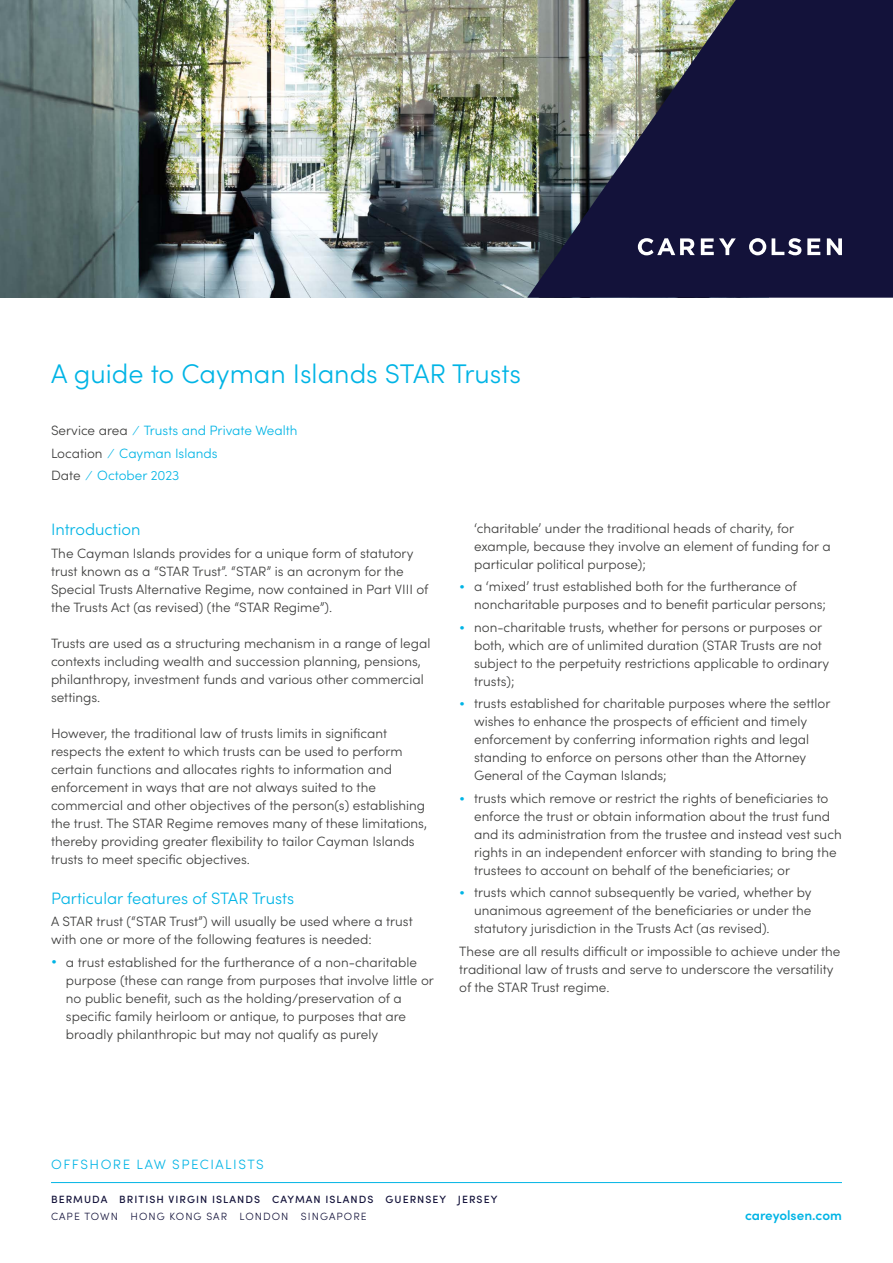
<style>
.page{position:relative;width:893px;height:1263px;background:#fff}
.page>*{position:absolute;margin:0;border:0;box-sizing:border-box;transform-origin:0 0}
.t1{font:300 27px "Sofia Pro";color:#00b4e5}
.t2{font:300 16.5px "Sofia Pro";color:#00b4e5}
.t3{font:300 13.5px/18px "Sofia Pro";color:#3c3c3b}
.t4{font:300 13.5px/22.5px "Sofia Pro";color:#00b4e5}
.t5{font:300 13.5px "Sofia Pro";letter-spacing:.11em;color:#00b4e5}
.t6{font:600 13.5px "Sofia Pro";color:#00b4e5}
.t7{font:500 10.5px "Sofia Pro";letter-spacing:.1em;color:#13123a}
.t8{font:300 10.5px "Sofia Pro";letter-spacing:.1em;color:#13123a}
.s1{color:#3c3c3b}
.s2{color:#00b4e5}
</style>
<div class="page">
<img style="left:0;top:0;width:527px;height:298px">
<hr style="left:51px;top:1182px;width:791px;height:1px;background:#00b4e5">
<img style="left:527px;top:0;width:366px;height:298px">
<svg style="left:701px;top:238px;width:35px;height:17px"></svg>
<svg style="left:772px;top:238px;width:29px;height:17px"></svg>
<svg style="left:807px;top:238px;width:13px;height:17px"></svg>
<svg style="left:827px;top:238px;width:15px;height:17px"></svg>
<svg style="left:749px;top:238px;width:17px;height:17px"></svg>
<svg style="left:638px;top:238px;width:57px;height:17px"></svg>
<h1 class="t1" style="left:51px;top:354px;width:471px">A guide to Cayman Islands STAR Trusts</h1>
<p class="t4" style="left:51px;top:419px;width:248px"><span class="s1">Service area</span> ⁄ Trusts and Private Wealth<br><span class="s1">Location</span> ⁄ Cayman Islands<br><span class="s1">Date</span> ⁄ October 2023</p>
<p class="t2" style="left:51px;top:518px;width:91px">Introduction</p>
<p class="t3" style="left:51px;top:543px;width:379px">The Cayman Islands provides for a unique form of statutory trust known as a “STAR Trust”. “STAR” is an acronym for the Special Trusts Alternative Regime, now contained in Part VIII of the Trusts Act (as revised) (the “STAR Regime”).</p>
<p class="t3" style="left:51px;top:633px;width:381px">Trusts are used as a structuring mechanism in a range of legal contexts including wealth and succession planning, pensions, philanthropy, investment funds and various other commercial settings.</p>
<p class="t3" style="left:51px;top:723px;width:378px">However, the traditional law of trusts limits in significant respects the extent to which trusts can be used to perform certain functions and allocates rights to information and enforcement in ways that are not always suited to the commercial and other objectives of the person(s) establishing the trust. The STAR Regime removes many of these limitations, thereby providing greater flexibility to tailor Cayman Islands trusts to meet specific objectives.</p>
<p class="t2" style="left:51px;top:886px;width:245px">Particular features of STAR Trusts</p>
<p class="t3" style="left:51px;top:911px;width:363px">A STAR trust (“STAR Trust”) will usually be used where a trust with one or more of the following features is needed:</p>
<p class="t3" style="left:66px;top:952px;width:370px;text-indent:-15px"><span class="s2">•</span> a trust established for the furtherance of a non-charitable purpose (these can range from purposes that involve little or no public benefit, such as the holding/preservation of a specific family heirloom or antique, to purposes that are broadly philanthropic but may not qualify as purely</p>
<p class="t3" style="left:474px;top:518px;width:358px">‘charitable’ under the traditional heads of charity, for example, because they involve an element of funding for a particular political purpose);</p>
<p class="t3" style="left:474px;top:577px;width:353px;text-indent:-15px"><span class="s2">•</span> a ‘mixed’ trust established both for the furtherance of noncharitable purposes and to benefit particular persons;</p>
<p class="t3" style="left:474px;top:617px;width:357px;text-indent:-15px"><span class="s2">•</span> non-charitable trusts, whether for persons or purposes or both, which are of unlimited duration (STAR Trusts are not subject to the perpetuity restrictions applicable to ordinary trusts);</p>
<p class="t3" style="left:474px;top:694px;width:358px;text-indent:-15px"><span class="s2">•</span> trusts established for charitable purposes where the settlor wishes to enhance the prospects of efficient and timely enforcement by conferring information rights and legal standing to enforce on persons other than the Attorney General of the Cayman Islands;</p>
<p class="t3" style="left:474px;top:788px;width:369px;text-indent:-15px"><span class="s2">•</span> trusts which remove or restrict the rights of beneficiaries to enforce the trust or obtain information about the trust fund and its administration from the trustee and instead vest such rights in an independent enforcer with standing to bring the trustees to account on behalf of the beneficiaries; or</p>
<p class="t3" style="left:474px;top:883px;width:339px;text-align:justify;text-indent:-15px"><span class="s2">•</span> trusts which cannot subsequently be varied, whether by unanimous agreement of the beneficiaries or under the statutory jurisdiction in the Trusts Act (as revised).</p>
<p class="t3" style="left:459px;top:941px;width:383px">These are all results difficult or impossible to achieve under the traditional law of trusts and serve to underscore the versatility of the STAR Trust regime.</p>
<p class="t5" style="left:51px;top:1155px;width:214px">OFFSHORE LAW SPECIALISTS</p>
<p class="t7" style="left:51px;top:1191px;width:448px">BERMUDA BRITISH VIRGIN ISLANDS CAYMAN ISLANDS GUERNSEY JERSEY</p>
<p class="t8" style="left:51px;top:1209px;width:317px">CAPE TOWN HONG KONG SAR LONDON SINGAPORE</p>
<p class="t6" style="left:745px;top:1205px;width:98px">careyolsen.com</p>
</div>
